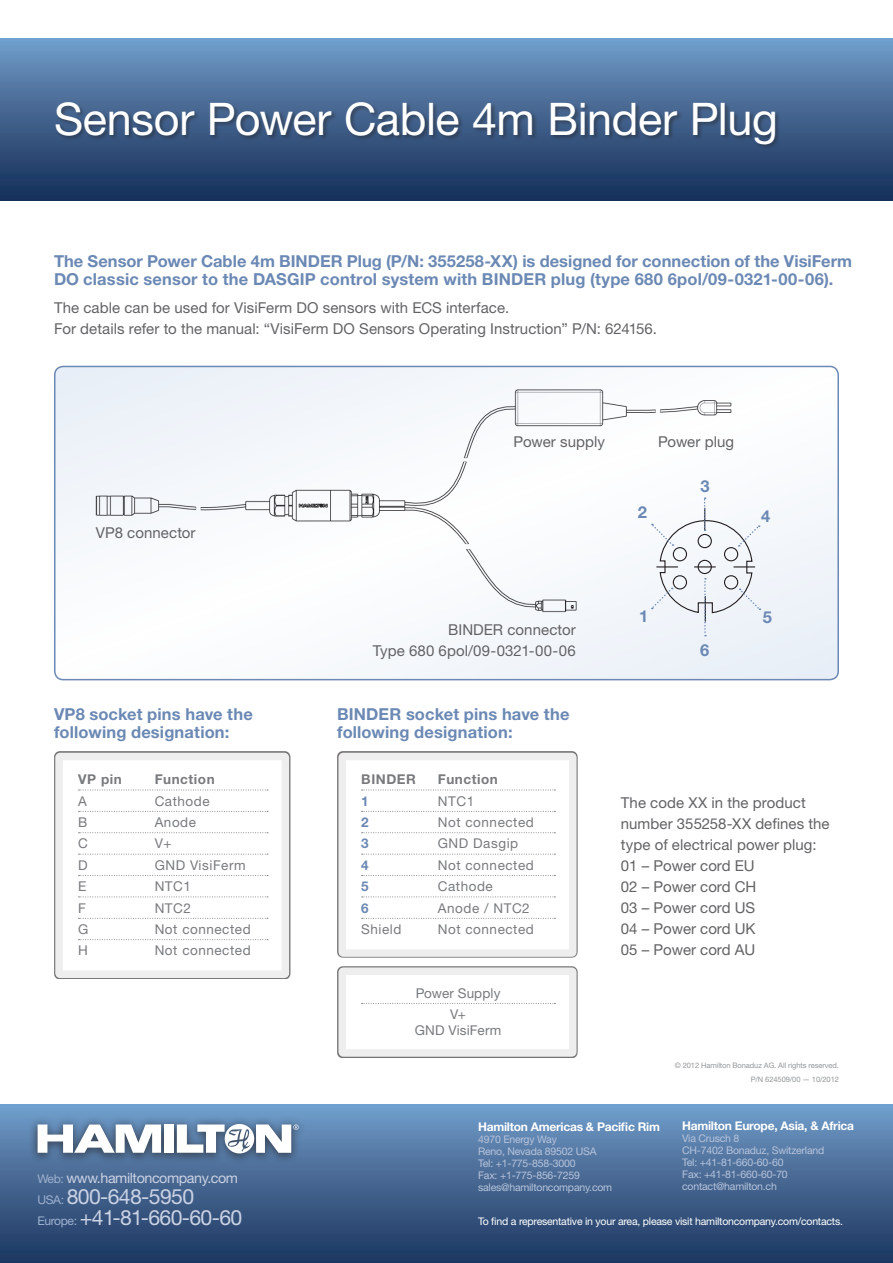
<style>
.page{position:relative;width:893px;height:1263px;background:#fff}
.page>*{position:absolute;margin:0;border:0;box-sizing:border-box;transform-origin:0 0}
.Main_Headline{font:45px "Helvetica Neue LT Pro";letter-spacing:-.01em;color:#fff}
.Web_and_Email{font:21px "Helvetica Neue LT Pro";letter-spacing:-.03em;color:#cad2e4}
.Subhead{font:700 16.5px/18px "Helvetica Neue LT Pro";letter-spacing:.005em;color:#6b89b4}
.Body_Copy{font:15px/21px "Helvetica Neue LT Pro";letter-spacing:.005em;color:#636366}
.Web_and_Email-2{font:14.1px "Helvetica Neue LT Pro";letter-spacing:-.03em;color:#cad2e4}
.O_Body{font:13.5px "Helvetica Neue LT Pro";letter-spacing:.04em;color:#787a7d}
.O_Body-2{font:700 13.5px "Helvetica Neue LT Pro";letter-spacing:.04em;color:#787a7d}
.Body_Copy-2{font:13.5px "Helvetica Neue LT Pro";letter-spacing:.01em;color:#787a7d}
.O_Body-3{font:700 13.5px "Helvetica Neue LT Pro";color:#6b89b4}
.Locations{font:700 12px "Helvetica Neue LT Pro";letter-spacing:-.02em;color:#fff}
.Location_Details{font:10.5px "Helvetica Neue LT Pro";letter-spacing:-.02em;color:#b7c3db}
.To_find_a_representa{font:10.5px "Helvetica Neue LT Pro";letter-spacing:-.02em;color:#fff}
.Copyright_Section{font:7.5px/13.5px "Helvetica Neue LT Pro";letter-spacing:-.01em;color:#939598;text-align:right}
.s1{font-size:12px;color:#9db0ce}
</style>
<div class="page">
<div style="left:55px;top:366px;width:783px;height:314px;background:#f5f8fb;border-radius:9px"></div>
<img style="left:94px;top:387px;width:638px;height:226px">
<div style="left:54px;top:366px;width:785px;height:314px;border:2px solid #6b89b4;border-radius:9px"></div>
<div style="left:0;top:38px;width:893px;height:162px;background:linear-gradient(to bottom,#719bc7,#142d57)"></div>
<div style="left:55px;top:102px;width:725px;height:48px;background:#231f20;opacity:.46"></div>
<div style="left:55px;top:753px;width:234px;height:225px;border:8px solid #eeeeef"></div>
<svg style="left:79px;top:790px;width:189px;height:1px"></svg>
<svg style="left:79px;top:811px;width:189px;height:1px"></svg>
<svg style="left:79px;top:832px;width:189px;height:1px"></svg>
<svg style="left:79px;top:854px;width:189px;height:1px"></svg>
<svg style="left:79px;top:875px;width:189px;height:1px"></svg>
<svg style="left:79px;top:896px;width:189px;height:1px"></svg>
<svg style="left:79px;top:918px;width:189px;height:1px"></svg>
<svg style="left:79px;top:939px;width:189px;height:1px"></svg>
<div style="left:338px;top:753px;width:239px;height:204px;border:8px solid #eeeeef"></div>
<svg style="left:362px;top:790px;width:193px;height:1px"></svg>
<svg style="left:362px;top:811px;width:193px;height:1px"></svg>
<svg style="left:362px;top:832px;width:193px;height:1px"></svg>
<svg style="left:362px;top:854px;width:193px;height:1px"></svg>
<svg style="left:362px;top:875px;width:193px;height:1px"></svg>
<svg style="left:362px;top:896px;width:193px;height:1px"></svg>
<svg style="left:362px;top:918px;width:193px;height:1px"></svg>
<svg style="left:651px;top:497px;width:109px;height:139px"></svg>
<div style="left:337px;top:966px;width:241px;height:92px;background:#231f20;opacity:.64"></div>
<div style="left:342px;top:971px;width:231px;height:82px;background:#fff"></div>
<div style="left:338px;top:967px;width:239px;height:90px;border:8px solid #eeeeef"></div>
<svg style="left:362px;top:1003px;width:193px;height:1px"></svg>
<div style="left:0;top:1105px;width:893px;height:158px;background:linear-gradient(to bottom,#709bc8,#1b345e)"></div>
<div style="left:30px;top:1120px;width:276px;height:44px;background:#50739d"></div>
<div style="left:28px;top:1115px;width:279px;height:48px;background:#231f20;opacity:.4"></div>
<div style="left:164px;top:1124px;width:10px;height:29px;background:#fff"></div>
<svg style="left:38px;top:1124px;width:123px;height:29px;background:#bdc7d4"></svg>
<svg style="left:177px;top:1124px;width:122px;height:29px"></svg>
<p class="Main_Headline" style="left:54px;top:92px;width:725px">Sensor Power Cable 4m Binder Plug</p>
<p class="Subhead" style="left:54px;top:252px;width:800px">The Sensor Power Cable 4m BINDER Plug (P/N: 355258-XX) is designed for connection of the VisiFerm<br>DO classic sensor to the DASGIP control system with BINDER plug (type 680 6pol/09-0321-00-06).</p>
<p class="Body_Copy" style="left:54px;top:296px;width:605px">The cable can be used for VisiFerm DO sensors with ECS interface.<br>For details refer to the manual: “VisiFerm DO Sensors Operating Instruction” P/N: 624156.</p>
<p class="Body_Copy" style="left:513px;top:431px;width:93px">Power supply</p>
<p class="Body_Copy" style="left:658px;top:431px;width:77px">Power plug</p>
<p class="Body_Copy" style="left:96px;top:522px;width:101px">VP8 connector</p>
<p class="Subhead" style="left:54px;top:704px;width:200px">VP8 socket pins have the following designation:</p>
<p class="O_Body-2" style="left:78px;top:771px;width:45px">VP pin</p>
<p class="O_Body-2" style="left:155px;top:771px;width:62px">Function</p>
<p class="O_Body" style="left:78px;top:792px;width:10px">A</p>
<p class="O_Body" style="left:155px;top:792px;width:56px">Cathode</p>
<p class="O_Body" style="left:78px;top:814px;width:11px">B</p>
<p class="O_Body" style="left:155px;top:814px;width:43px">Anode</p>
<p class="O_Body" style="left:78px;top:835px;width:11px">C</p>
<p class="O_Body" style="left:155px;top:835px;width:18px">V+</p>
<p class="O_Body" style="left:78px;top:857px;width:11px">D</p>
<p class="O_Body" style="left:155px;top:857px;width:92px">GND VisiFerm</p>
<p class="O_Body" style="left:78px;top:878px;width:10px">E</p>
<p class="O_Body" style="left:155px;top:878px;width:38px">NTC1</p>
<p class="O_Body" style="left:78px;top:899px;width:9px">F</p>
<p class="O_Body" style="left:155px;top:899px;width:38px">NTC2</p>
<p class="O_Body" style="left:78px;top:921px;width:12px">G</p>
<p class="O_Body" style="left:155px;top:921px;width:97px">Not connected</p>
<p class="O_Body" style="left:78px;top:942px;width:11px">H</p>
<p class="O_Body" style="left:155px;top:942px;width:97px">Not connected</p>
<p class="Body_Copy" style="left:373px;top:618px;width:205px;text-align:right">BINDER connector<br>Type 680 6pol/09-0321-00-06</p>
<p class="Subhead" style="left:337px;top:704px;width:234px">BINDER socket pins have the following designation:</p>
<p class="O_Body-2" style="left:361px;top:771px;width:56px">BINDER</p>
<p class="O_Body-2" style="left:438px;top:771px;width:62px">Function</p>
<p class="O_Body-3" style="left:361px;top:792px;width:9px">1</p>
<p class="O_Body" style="left:438px;top:792px;width:38px">NTC1</p>
<p class="O_Body-3" style="left:361px;top:814px;width:9px">2</p>
<p class="O_Body" style="left:438px;top:814px;width:97px">Not connected</p>
<p class="O_Body-3" style="left:361px;top:835px;width:9px">3</p>
<p class="O_Body" style="left:438px;top:835px;width:82px">GND Dasgip</p>
<p class="O_Body-3" style="left:361px;top:856px;width:9px">4</p>
<p class="O_Body" style="left:438px;top:857px;width:97px">Not connected</p>
<p class="O_Body-3" style="left:361px;top:878px;width:9px">5</p>
<p class="O_Body" style="left:438px;top:878px;width:56px">Cathode</p>
<p class="O_Body-3" style="left:361px;top:899px;width:9px">6</p>
<p class="O_Body" style="left:438px;top:899px;width:93px">Anode / NTC2</p>
<p class="O_Body" style="left:361px;top:921px;width:42px">Shield</p>
<p class="O_Body" style="left:438px;top:921px;width:97px">Not connected</p>
<p class="Body_Copy-2" style="left:416px;top:984px;width:86px">Power Supply</p>
<p class="Body_Copy-2" style="left:450px;top:1005px;width:17px">V+</p>
<p class="Body_Copy-2" style="left:415px;top:1022px;width:88px">GND VisiFerm</p>
<p class="Subhead" style="left:638px;top:503px;width:11px">2</p>
<p class="Subhead" style="left:639px;top:606px;width:11px">1</p>
<p class="Subhead" style="left:700px;top:477px;width:11px">3</p>
<p class="Subhead" style="left:700px;top:640px;width:11px">6</p>
<p class="Subhead" style="left:761px;top:506px;width:11px">4</p>
<p class="Subhead" style="left:763px;top:608px;width:11px">5</p>
<p class="Body_Copy" style="left:621px;top:792px;width:210px">The code XX in the product number 355258-XX defines the type of electrical power plug:</p>
<p class="Body_Copy" style="left:621px;top:855px;width:135px">01 – Power cord EU</p>
<p class="Body_Copy" style="left:621px;top:876px;width:137px">02 – Power cord CH</p>
<p class="Body_Copy" style="left:621px;top:897px;width:136px">03 – Power cord US</p>
<p class="Body_Copy" style="left:621px;top:918px;width:136px">04 – Power cord UK</p>
<p class="Body_Copy" style="left:621px;top:939px;width:136px">05 – Power cord AU</p>
<p class="Copyright_Section" style="left:675px;top:1059px;width:166px">© 2012 Hamilton Bonaduz AG. All rights reserved.<br>P/N 624509/00 — 10/2012</p>
<p class="Locations" style="left:682px;top:1118px;width:173px">Hamilton Europe, Asia, &amp; Africa</p>
<p class="Location_Details" style="left:682px;top:1131px;width:59px">Via Crusch 8</p>
<p class="Location_Details" style="left:682px;top:1143px;width:144px">CH-7402 Bonaduz, Switzerland</p>
<p class="Location_Details" style="left:682px;top:1155px;width:103px">Tel: +41-81-660-60-60</p>
<p class="Location_Details" style="left:682px;top:1167px;width:107px">Fax: +41-81-660-60-70</p>
<p class="Location_Details" style="left:682px;top:1179px;width:96px">contact@hamilton.ch</p>
<p class="Locations" style="left:478px;top:1119px;width:183px">Hamilton Americas &amp; Pacific Rim</p>
<p class="Location_Details" style="left:478px;top:1132px;width:80px">4970 Energy Way</p>
<p class="Location_Details" style="left:478px;top:1144px;width:120px">Reno, Nevada 89502 USA</p>
<p class="Location_Details" style="left:478px;top:1156px;width:99px">Tel: +1-775-858-3000</p>
<p class="Location_Details" style="left:478px;top:1168px;width:103px">Fax: +1-775-856-7259</p>
<p class="Location_Details" style="left:478px;top:1180px;width:136px">sales@hamiltoncompany.com</p>
<p class="Web_and_Email-2" style="left:37px;top:1169px;width:202px"><span class="s1">Web:</span> www.hamiltoncompany.com</p>
<p class="Web_and_Email" style="left:37px;top:1183px;width:158px"><span class="s1">USA:</span> 800-648-5950</p>
<p class="Web_and_Email" style="left:37px;top:1204px;width:206px"><span class="s1">Europe:</span> +41-81-660-60-60</p>
<p class="To_find_a_representa" style="left:478px;top:1214px;width:366px">To find a representative in your area, please visit hamiltoncompany.com/contacts.</p>
</div>
